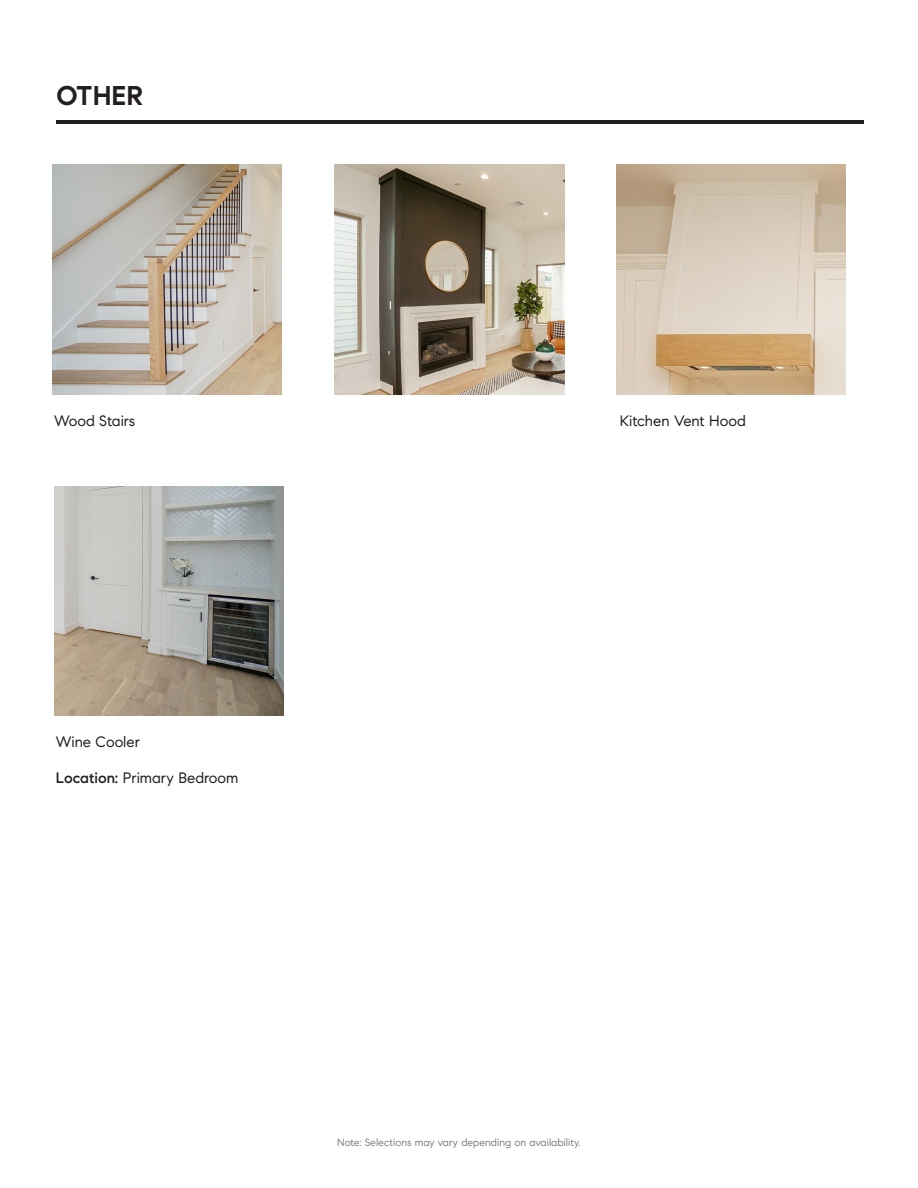
<style>
.page{position:relative;width:918px;height:1188px;background:#fff}
.page>*{position:absolute;margin:0;border:0;box-sizing:border-box;transform-origin:0 0}
.t1{font:700 27px "Compass Sans";color:#231f20}
.t2{font:15px "Compass Sans";color:#231f20}
.t3{font:10.5px "Compass Sans";color:#808080}
.s1{font-weight:500}
</style>
<div class="page">
<hr style="left:56px;top:120px;width:808px;height:3px;background:#231f20">
<img style="left:52px;top:165px;width:230px;height:229px">
<img style="left:616px;top:165px;width:230px;height:229px">
<img style="left:335px;top:165px;width:229px;height:229px">
<img style="left:54px;top:486px;width:230px;height:230px">
<p class="t1" style="left:56px;top:79px;width:88px">OTHER</p>
<p class="t2" style="left:54px;top:412px;width:83px">Wood Stairs</p>
<p class="t2" style="left:620px;top:412px;width:128px">Kitchen Vent Hood</p>
<p class="t2" style="left:56px;top:733px;width:86px">Wine Cooler</p>
<p class="t2" style="left:56px;top:769px;width:184px"><span class="s1">Location:</span> Primary Bedroom</p>
<p class="t3" style="left:337px;top:1136px;width:245px">Note: Selections may vary depending on availability.</p>
</div>
